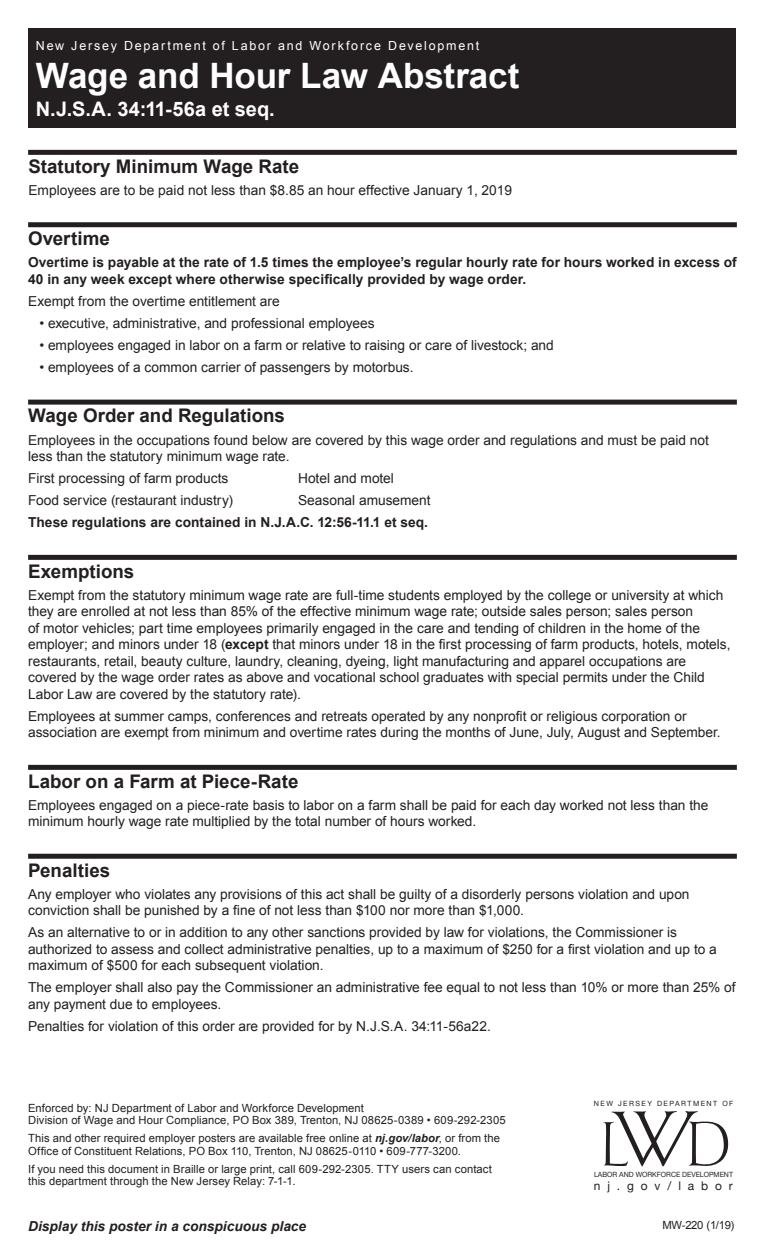
<style>
.page{position:relative;width:765px;height:1260px;background:#fff}
.page>*{position:absolute;margin:0;border:0;box-sizing:border-box;transform-origin:0 0}
.t1{font:54.62px "Au Bauer Text Initials";color:#231f20}
.t2{font:700 35px "Arial";letter-spacing:-.005em;color:#fff}
.t3{font:700 20px "Arial";color:#fff}
.t4{font:700 18.75px "Arial";color:#231f20}
.t5{font:13.75px/16.5px "Arial";color:#231f20}
.t6{font:700 13.75px/16.5px "Arial";letter-spacing:.005em;color:#231f20}
.t7{font:italic 700 13.75px "Arial";color:#231f20}
.t8{font:12.5px "Arial";letter-spacing:.145em;color:#fff}
.t9{font:12px "Helvetica Neue";letter-spacing:.575em;color:#231f20}
.t10{font:11.25px/12.5px "Arial";letter-spacing:.005em;color:#231f20}
.t11{font:7.12px "Helvetica Neue";color:#231f20}
.t12{font:7.12px "Helvetica Neue";letter-spacing:.205em;color:#231f20}
.s1{font-weight:700}
.s2{font-weight:700;font-style:italic}
.s3{font-size:68.75px}
</style>
<div class="page">
<div style="left:28px;top:150px;width:709px;height:5px;background:#231f20"></div>
<div style="left:28px;top:222px;width:709px;height:5px;background:#231f20"></div>
<div style="left:28px;top:400px;width:709px;height:5px;background:#231f20"></div>
<div style="left:28px;top:555px;width:709px;height:5px;background:#231f20"></div>
<div style="left:28px;top:765px;width:709px;height:5px;background:#231f20"></div>
<div style="left:28px;top:854px;width:709px;height:5px;background:#231f20"></div>
<div style="left:29px;top:29px;width:707px;height:99px;background:#231f20"></div>
<p class="t8" style="left:36px;top:37px;width:445px">New Jersey Department of Labor and Workforce Development</p>
<h2 class="t2" style="left:36px;top:53px;width:485px">Wage and Hour Law Abstract</h2>
<h3 class="t3" style="left:36px;top:96px;width:241px">N.J.S.A. 34:11-56a et seq.</h3>
<h3 class="t4" style="left:28px;top:154px;width:272px">Statutory Minimum Wage Rate</h3>
<p class="t5" style="left:28px;top:182px;width:485px">Employees are to be paid not less than $8.85 an hour effective January 1, 2019</p>
<h3 class="t4" style="left:28px;top:226px;width:83px">Overtime</h3>
<p class="t6" style="left:28px;top:255px;width:710px">Overtime is payable at the rate of 1.5 times the employee’s regular hourly rate for hours worked in excess of<br>40 in any week except where otherwise specifically provided by wage order.</p>
<p class="t5" style="left:28px;top:293px;width:253px">Exempt from the overtime entitlement are</p>
<p class="t5" style="left:39px;top:315px;width:337px">• executive, administrative, and professional employees</p>
<p class="t5" style="left:39px;top:337px;width:516px">• employees engaged in labor on a farm or relative to raising or care of livestock; and</p>
<p class="t5" style="left:39px;top:359px;width:376px">• employees of a common carrier of passengers by motorbus.</p>
<h3 class="t4" style="left:28px;top:403px;width:258px">Wage Order and Regulations</h3>
<p class="t5" style="left:28px;top:432px;width:682px">Employees in the occupations found below are covered by this wage order and regulations and must be paid not less than the statutory minimum wage rate.</p>
<p class="t5" style="left:28px;top:470px;width:202px">First processing of farm products</p>
<p class="t5" style="left:298px;top:470px;width:97px">Hotel and motel</p>
<p class="t5" style="left:28px;top:492px;width:206px">Food service (restaurant industry)</p>
<p class="t5" style="left:298px;top:492px;width:134px">Seasonal amusement</p>
<p class="t6" style="left:28px;top:515px;width:401px">These regulations are contained in N.J.A.C. 12:56-11.1 et seq.</p>
<h3 class="t4" style="left:28px;top:559px;width:108px">Exemptions</h3>
<p class="t5" style="left:28px;top:587px;width:704px">Exempt from the statutory minimum wage rate are full-time students employed by the college or university at which they are enrolled at not less than 85% of the effective minimum wage rate; outside sales person; sales person<br>of motor vehicles; part time employees primarily engaged in the care and tending of children in the home of the employer; and minors under 18 (<span class="s1">except</span> that minors under 18 in the first processing of farm products, hotels, motels, restaurants, retail, beauty culture, laundry, cleaning, dyeing, light manufacturing and apparel occupations are covered by the wage order rates as above and vocational school graduates with special permits under the Child Labor Law are covered by the statutory rate).</p>
<p class="t5" style="left:28px;top:708px;width:694px">Employees at summer camps, conferences and retreats operated by any nonprofit or religious corporation or association are exempt from minimum and overtime rates during the months of June, July, August and September.</p>
<h3 class="t4" style="left:28px;top:769px;width:272px">Labor on a Farm at Piece-Rate</h3>
<p class="t5" style="left:28px;top:797px;width:682px">Employees engaged on a piece-rate basis to labor on a farm shall be paid for each day worked not less than the minimum hourly wage rate multiplied by the total number of hours worked.</p>
<h3 class="t4" style="left:28px;top:858px;width:84px">Penalties</h3>
<p class="t5" style="left:28px;top:886px;width:663px">Any employer who violates any provisions of this act shall be guilty of a disorderly persons violation and upon conviction shall be punished by a fine of not less than $100 nor more than $1,000.</p>
<p class="t5" style="left:28px;top:924px;width:690px">As an alternative to or in addition to any other sanctions provided by law for violations, the Commissioner is authorized to assess and collect administrative penalties, up to a maximum of $250 for a first violation and up to a maximum of $500 for each subsequent violation.</p>
<p class="t5" style="left:28px;top:979px;width:709px">The employer shall also pay the Commissioner an administrative fee equal to not less than 10% or more than 25% of any payment due to employees.</p>
<p class="t5" style="left:28px;top:1018px;width:464px">Penalties for violation of this order are provided for by N.J.S.A. 34:11-56a22.</p>
<p class="t10" style="left:28px;top:1101px;width:479px">Enforced by: NJ Department of Labor and Workforce Development<br>Division of Wage and Hour Compliance, PO Box 389, Trenton, NJ 08625-0389 • 609-292-2305</p>
<p class="t10" style="left:28px;top:1132px;width:474px">This and other required employer posters are available free online at <span class="s2">nj.gov/labor</span>, or from the<br>Office of Constituent Relations, PO Box 110, Trenton, NJ 08625-0110 • 609-777-3200.</p>
<p class="t10" style="left:28px;top:1163px;width:465px">If you need this document in Braille or large print, call 609-292-2305. TTY users can contact this department through the New Jersey Relay: 7-1-1.</p>
<p class="t12" style="left:594px;top:1099px;width:141px">NEW JERSEY DEPARTMENT OF</p>
<h1 class="t1" style="left:603px;top:1120px;width:127px">L<span class="s3">W</span>D</h1>
<p class="t11" style="left:594px;top:1170px;width:140px">LABOR AND WORKFORCE DEVELOPMENT</p>
<p class="t9" style="left:594px;top:1178px;width:140px">nj.gov/labor</p>
<p class="t7" style="left:28px;top:1217px;width:280px">Display this poster in a conspicuous place</p>
<p class="t10" style="left:663px;top:1219px;width:73px">MW-220 (1/19)</p>
</div>
